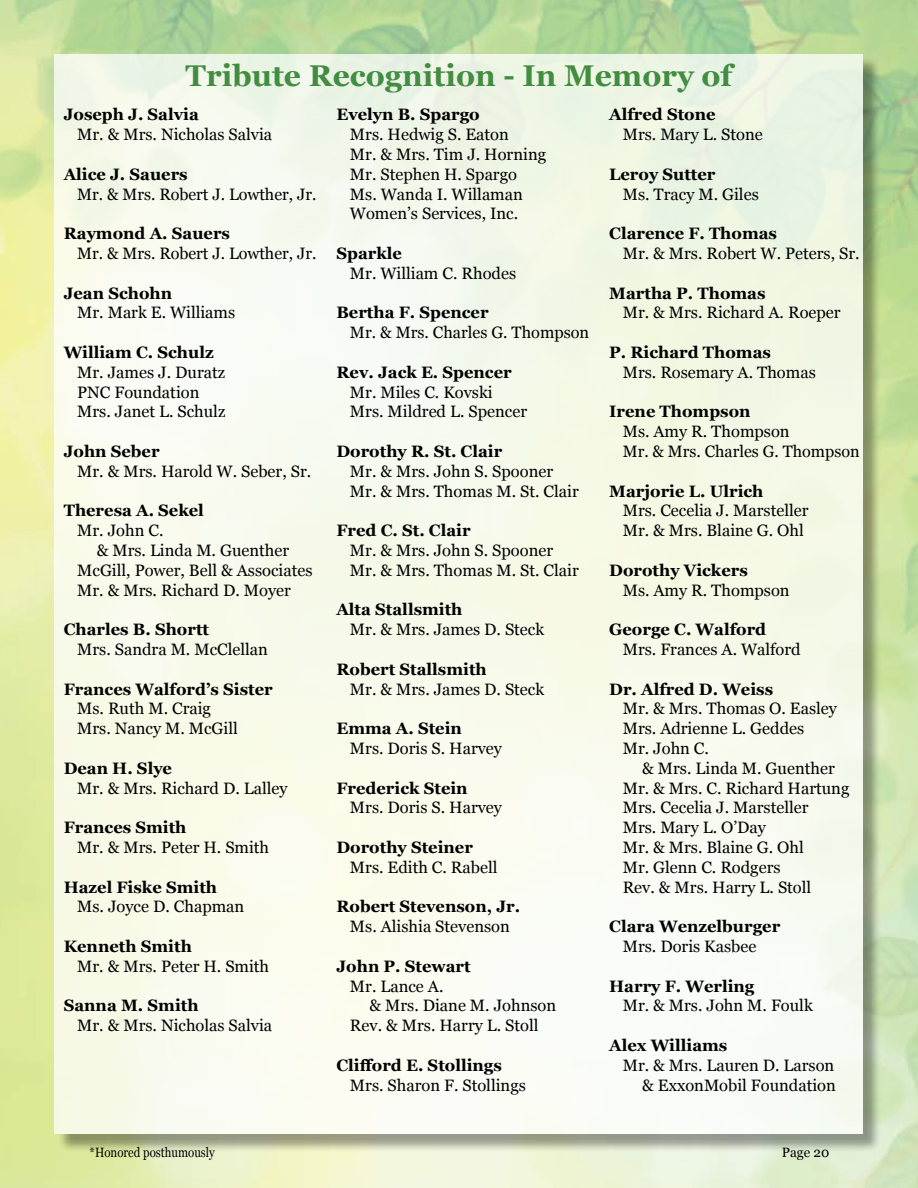
<style>
.page{position:relative;width:918px;height:1188px;background:#fff}
.page>*{position:absolute;margin:0;border:0;box-sizing:border-box;transform-origin:0 0}
.t1{font:700 30px "Georgia";color:#428d41}
.t2{font:16.5px/19.8px "Georgia";color:#000}
.t3{font:700 16.5px "Georgia";color:#000}
.t4{font:13.5px "Georgia";color:#000;scale:.85 1}
.t5{font:13.5px "Georgia";color:#000}
</style>
<div class="page">
<img style="left:0;top:0;width:918px;height:1188px">
<div style="left:57px;top:56px;width:825px;height:1097px;background:#000;opacity:.5"></div>
<div style="left:55px;top:54px;width:808px;height:1080px;background:linear-gradient(to right,#f9fbee,#f3f8ea)"></div>
<h1 class="t1" style="left:186px;top:56px;width:548px">Tribute Recognition - In Memory of</h1>
<p class="t3" style="left:64px;top:104px;width:137px">Joseph J. Salvia</p>
<p class="t2" style="left:77px;top:125px;width:197px">Mr. &amp; Mrs. Nicholas Salvia</p>
<p class="t3" style="left:64px;top:164px;width:126px">Alice J. Sauers</p>
<p class="t2" style="left:77px;top:184px;width:241px">Mr. &amp; Mrs. Robert J. Lowther, Jr.</p>
<p class="t3" style="left:64px;top:223px;width:168px">Raymond A. Sauers</p>
<p class="t2" style="left:77px;top:244px;width:241px">Mr. &amp; Mrs. Robert J. Lowther, Jr.</p>
<p class="t3" style="left:64px;top:282px;width:110px">Jean Schohn</p>
<p class="t2" style="left:77px;top:303px;width:160px">Mr. Mark E. Williams</p>
<p class="t3" style="left:64px;top:342px;width:152px">William C. Schulz</p>
<p class="t2" style="left:77px;top:363px;width:150px">Mr. James J. Duratz<br>PNC Foundation<br>Mrs. Janet L. Schulz</p>
<p class="t3" style="left:64px;top:441px;width:97px">John Seber</p>
<p class="t2" style="left:77px;top:462px;width:236px">Mr. &amp; Mrs. Harold W. Seber, Sr.</p>
<p class="t3" style="left:64px;top:500px;width:142px">Theresa A. Sekel</p>
<p class="t2" style="left:77px;top:521px;width:88px">Mr. John C.</p>
<p class="t2" style="left:97px;top:541px;width:194px">&amp; Mrs. Linda M. Guenther</p>
<p class="t2" style="left:77px;top:561px;width:237px">McGill, Power, Bell &amp; Associates</p>
<p class="t2" style="left:77px;top:580px;width:215px">Mr. &amp; Mrs. Richard D. Moyer</p>
<p class="t3" style="left:64px;top:619px;width:147px">Charles B. Shortt</p>
<p class="t2" style="left:77px;top:640px;width:192px">Mrs. Sandra M. McClellan</p>
<p class="t3" style="left:64px;top:678px;width:210px">Frances Walford’s Sister</p>
<p class="t2" style="left:77px;top:699px;width:162px">Ms. Ruth M. Craig<br>Mrs. Nancy M. McGill</p>
<p class="t3" style="left:64px;top:758px;width:110px">Dean H. Slye</p>
<p class="t2" style="left:77px;top:778px;width:212px">Mr. &amp; Mrs. Richard D. Lalley</p>
<p class="t3" style="left:64px;top:817px;width:124px">Frances Smith</p>
<p class="t2" style="left:77px;top:838px;width:194px">Mr. &amp; Mrs. Peter H. Smith</p>
<p class="t3" style="left:64px;top:876px;width:155px">Hazel Fiske Smith</p>
<p class="t2" style="left:77px;top:897px;width:169px">Ms. Joyce D. Chapman</p>
<p class="t3" style="left:64px;top:936px;width:130px">Kenneth Smith</p>
<p class="t2" style="left:77px;top:957px;width:194px">Mr. &amp; Mrs. Peter H. Smith</p>
<p class="t3" style="left:64px;top:995px;width:136px">Sanna M. Smith</p>
<p class="t2" style="left:77px;top:1016px;width:197px">Mr. &amp; Mrs. Nicholas Salvia</p>
<p class="t3" style="left:609px;top:104px;width:108px">Alfred Stone</p>
<p class="t2" style="left:623px;top:125px;width:142px">Mrs. Mary L. Stone</p>
<p class="t3" style="left:609px;top:164px;width:108px">Leroy Sutter</p>
<p class="t2" style="left:623px;top:184px;width:138px">Ms. Tracy M. Giles</p>
<p class="t3" style="left:609px;top:223px;width:169px">Clarence F. Thomas</p>
<p class="t2" style="left:623px;top:244px;width:238px">Mr. &amp; Mrs. Robert W. Peters, Sr.</p>
<p class="t3" style="left:609px;top:282px;width:158px">Martha P. Thomas</p>
<p class="t2" style="left:623px;top:303px;width:219px">Mr. &amp; Mrs. Richard A. Roeper</p>
<p class="t3" style="left:609px;top:342px;width:163px">P. Richard Thomas</p>
<p class="t2" style="left:623px;top:363px;width:195px">Mrs. Rosemary A. Thomas</p>
<p class="t3" style="left:609px;top:401px;width:143px">Irene Thompson</p>
<p class="t2" style="left:623px;top:422px;width:238px">Ms. Amy R. Thompson<br>Mr. &amp; Mrs. Charles G. Thompson</p>
<p class="t3" style="left:609px;top:480px;width:156px">Marjorie L. Ulrich</p>
<p class="t2" style="left:623px;top:501px;width:187px">Mrs. Cecelia J. Marsteller<br>Mr. &amp; Mrs. Blaine G. Ohl</p>
<p class="t3" style="left:609px;top:560px;width:140px">Dorothy Vickers</p>
<p class="t2" style="left:623px;top:580px;width:169px">Ms. Amy R. Thompson</p>
<p class="t3" style="left:609px;top:619px;width:158px">George C. Walford</p>
<p class="t2" style="left:623px;top:640px;width:180px">Mrs. Frances A. Walford</p>
<p class="t3" style="left:609px;top:678px;width:165px">Dr. Alfred D. Weiss</p>
<p class="t2" style="left:623px;top:699px;width:216px">Mr. &amp; Mrs. Thomas O. Easley<br>Mrs. Adrienne L. Geddes<br>Mr. John C.</p>
<p class="t2" style="left:623px;top:759px;width:228px;text-indent:20px">&amp; Mrs. Linda M. Guenther<br>Mr. &amp; Mrs. C. Richard Hartung<br>Mrs. Cecelia J. Marsteller<br>Mrs. Mary L. O’Day<br>Mr. &amp; Mrs. Blaine G. Ohl<br>Mr. Glenn C. Rodgers<br>Rev. &amp; Mrs. Harry L. Stoll</p>
<p class="t3" style="left:609px;top:916px;width:173px">Clara Wenzelburger</p>
<p class="t2" style="left:623px;top:937px;width:135px">Mrs. Doris Kasbee</p>
<p class="t3" style="left:609px;top:975px;width:147px">Harry F. Werling</p>
<p class="t2" style="left:623px;top:996px;width:192px">Mr. &amp; Mrs. John M. Foulk</p>
<p class="t3" style="left:609px;top:1035px;width:120px">Alex Williams</p>
<p class="t2" style="left:623px;top:1056px;width:215px;text-align:right">Mr. &amp; Mrs. Lauren D. Larson &amp; ExxonMobil Foundation</p>
<p class="t3" style="left:336px;top:104px;width:145px">Evelyn B. Spargo</p>
<p class="t2" style="left:350px;top:125px;width:198px">Mrs. Hedwig S. Eaton<br>Mr. &amp; Mrs. Tim J. Horning<br>Mr. Stephen H. Spargo<br>Ms. Wanda I. Willaman<br>Women’s Services, Inc.</p>
<p class="t3" style="left:336px;top:243px;width:67px">Sparkle</p>
<p class="t2" style="left:350px;top:264px;width:168px">Mr. William C. Rhodes</p>
<p class="t3" style="left:336px;top:302px;width:154px">Bertha F. Spencer</p>
<p class="t2" style="left:350px;top:323px;width:241px">Mr. &amp; Mrs. Charles G. Thompson</p>
<p class="t3" style="left:336px;top:362px;width:177px">Rev. Jack E. Spencer</p>
<p class="t2" style="left:350px;top:382px;width:179px">Mr. Miles C. Kovski<br>Mrs. Mildred L. Spencer</p>
<p class="t3" style="left:336px;top:441px;width:167px">Dorothy R. St. Clair</p>
<p class="t2" style="left:350px;top:462px;width:230px">Mr. &amp; Mrs. John S. Spooner<br>Mr. &amp; Mrs. Thomas M. St. Clair</p>
<p class="t3" style="left:336px;top:520px;width:136px">Fred C. St. Clair</p>
<p class="t2" style="left:350px;top:541px;width:230px">Mr. &amp; Mrs. John S. Spooner<br>Mr. &amp; Mrs. Thomas M. St. Clair</p>
<p class="t3" style="left:336px;top:599px;width:128px">Alta Stallsmith</p>
<p class="t2" style="left:350px;top:620px;width:196px">Mr. &amp; Mrs. James D. Steck</p>
<p class="t3" style="left:336px;top:659px;width:152px">Robert Stallsmith</p>
<p class="t2" style="left:350px;top:679px;width:196px">Mr. &amp; Mrs. James D. Steck</p>
<p class="t3" style="left:336px;top:718px;width:127px">Emma A. Stein</p>
<p class="t2" style="left:350px;top:739px;width:154px">Mrs. Doris S. Harvey</p>
<p class="t3" style="left:336px;top:777px;width:133px">Frederick Stein</p>
<p class="t2" style="left:350px;top:798px;width:154px">Mrs. Doris S. Harvey</p>
<p class="t3" style="left:336px;top:837px;width:138px">Dorothy Steiner</p>
<p class="t2" style="left:350px;top:858px;width:149px">Mrs. Edith C. Rabell</p>
<p class="t3" style="left:336px;top:896px;width:185px">Robert Stevenson, Jr.</p>
<p class="t2" style="left:350px;top:917px;width:161px">Ms. Alishia Stevenson</p>
<p class="t3" style="left:336px;top:956px;width:136px">John P. Stewart</p>
<p class="t2" style="left:350px;top:976px;width:95px">Mr. Lance A.</p>
<p class="t2" style="left:369px;top:996px;width:188px">&amp; Mrs. Diane M. Johnson</p>
<p class="t2" style="left:350px;top:1016px;width:190px">Rev. &amp; Mrs. Harry L. Stoll</p>
<p class="t3" style="left:336px;top:1055px;width:167px">Clifford E. Stollings</p>
<p class="t2" style="left:350px;top:1075px;width:177px">Mrs. Sharon F. Stollings</p>
<p class="t4" style="left:90px;top:1145px;width:149px">*Honored posthumously</p>
<p class="t5" style="left:782px;top:1144px;width:49px">Page 20</p>
</div>
